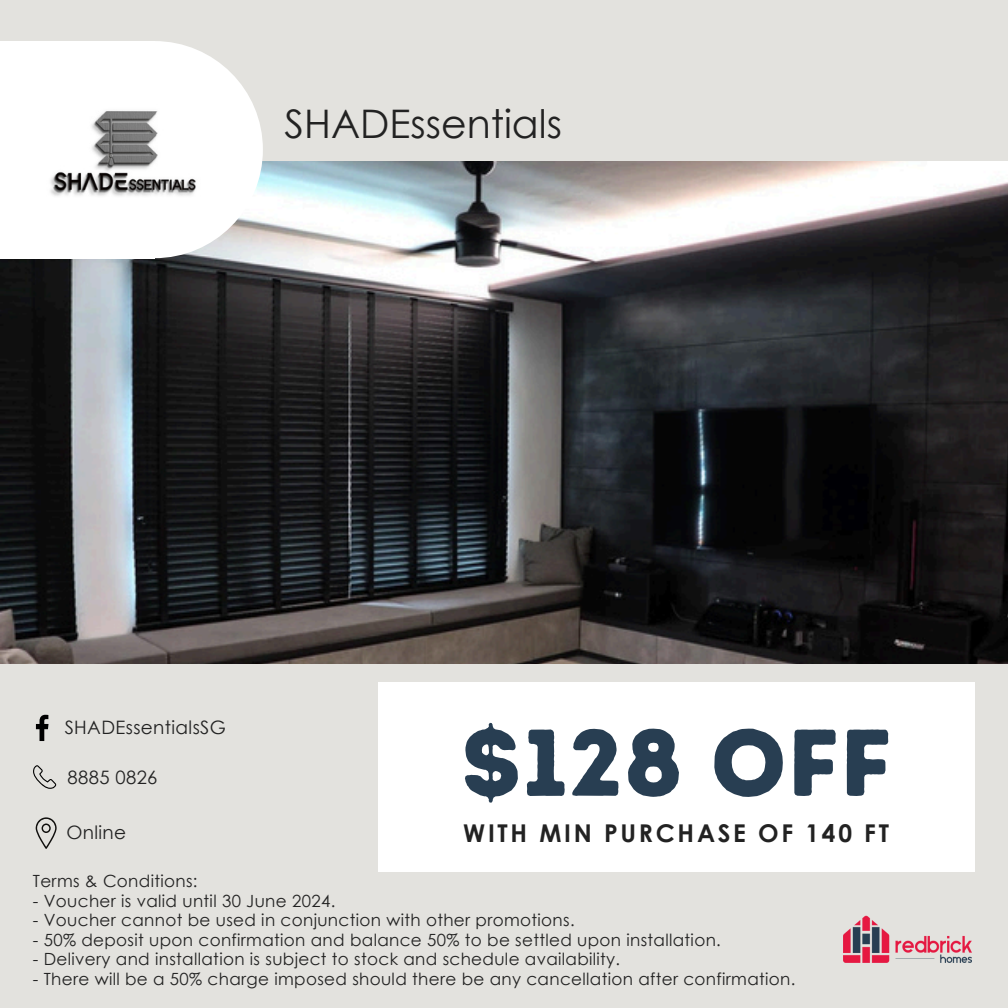
<style>
.page{position:relative;width:1008px;height:1008px;background:#e3e2de}
.page>*{position:absolute;margin:0;border:0;box-sizing:border-box;transform-origin:0 0}
.t1{font:94.5px "Intro Rust Base";letter-spacing:.01em;color:#283e52}
.t2{font:39.2px "Century Gothic";color:#222}
.t3{font:700 24.5px "Century Gothic";letter-spacing:.11em;color:#222}
.t4{font:18.55px "Century Gothic";letter-spacing:.02em;color:#222}
.t5{font:16.8px "Century Gothic";letter-spacing:.02em;color:#222}
</style>
<div class="page">
<img style="left:0;top:162px;width:1008px;height:501px">
<div style="left:0;top:41px;width:154px;height:217px;background:#fff"></div>
<div style="left:46px;top:41px;width:217px;height:217px;background:#fff;border-radius:50%"></div>
<div style="left:378px;top:682px;width:597px;height:190px;background:#fff"></div>
<img style="left:843px;top:916px;width:129px;height:47px">
<img style="left:50px;top:111px;width:146px;height:85px">
<svg style="left:33px;top:765px;width:23px;height:24px"></svg>
<svg style="left:36px;top:715px;width:13px;height:26px"></svg>
<svg style="left:36px;top:817px;width:21px;height:32px"></svg>
<svg style="left:42px;top:824px;width:9px;height:9px"></svg>
<p class="t2" style="left:285px;top:99px;width:279px">SHADEssentials</p>
<p class="t4" style="left:65px;top:715px;width:163px">SHADEssentialsSG</p>
<p class="t4" style="left:68px;top:766px;width:92px">8885 0826</p>
<p class="t4" style="left:66px;top:821px;width:61px">Online</p>
<h3 class="t1" style="left:461px;top:706px;width:432px">$128 OFF</h3>
<p class="t3" style="left:463px;top:817px;width:427px">WITH MIN PURCHASE OF 140 FT</p>
<h2 class="t5" style="left:33px;top:870px;width:166px">Terms &amp; Conditions:</h2>
<p class="t5" style="left:33px;top:890px;width:304px">- Voucher is valid until 30 June 2024.</p>
<p class="t5" style="left:33px;top:909px;width:543px">- Voucher cannot be used in conjunction with other promotions.</p>
<p class="t5" style="left:33px;top:929px;width:690px">- 50% deposit upon confirmation and balance 50% to be settled upon installation.</p>
<p class="t5" style="left:33px;top:948px;width:589px">- Delivery and installation is subject to stock and schedule availability.</p>
<p class="t5" style="left:33px;top:968px;width:764px">- There will be a 50% charge imposed should there be any cancellation after confirmation.</p>
</div>
